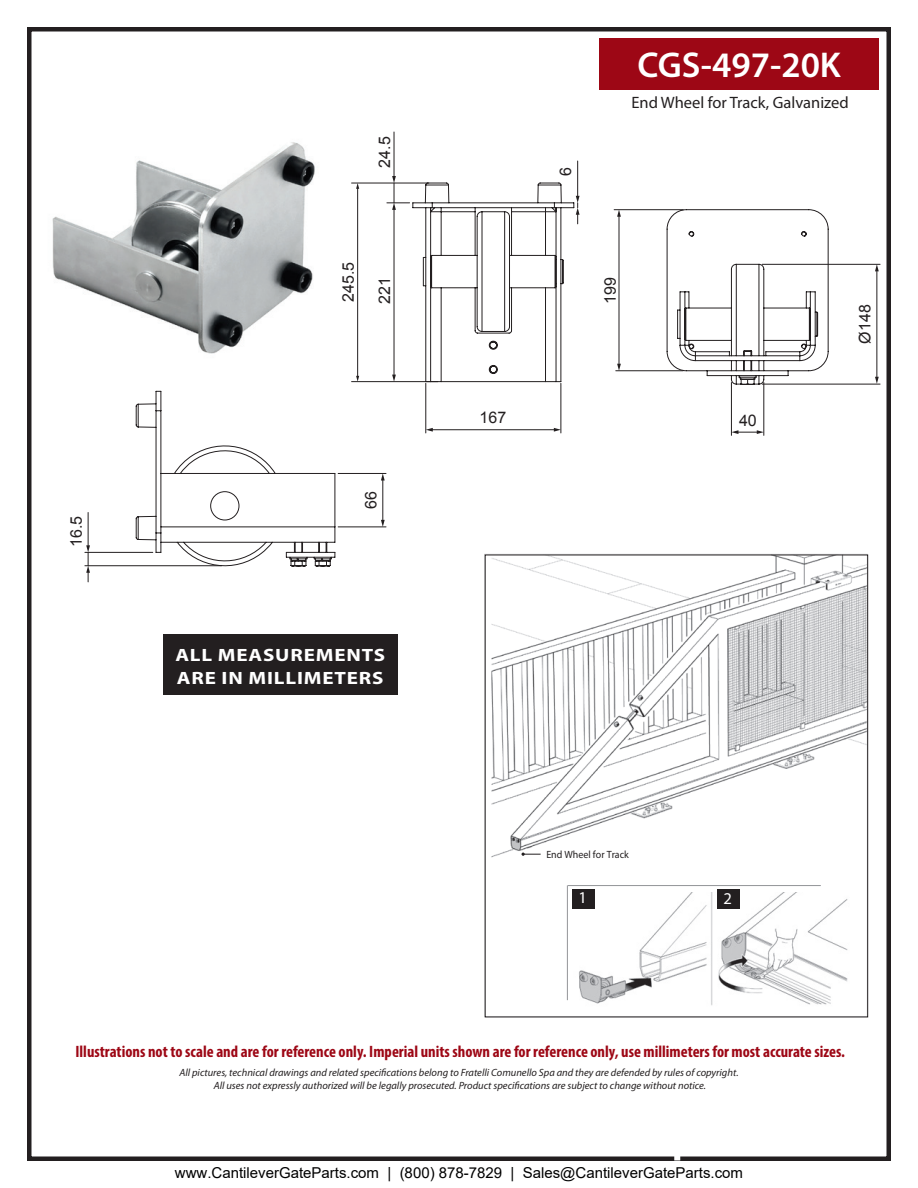
<style>
.page{position:relative;width:918px;height:1188px;background:#fff}
.page>*{position:absolute;margin:0;border:0;box-sizing:border-box;transform-origin:0 0}
.t1{font:600 36px "Myriad Pro";color:#fff}
.t2{font:700 17.85px/22.5px "Myriad Pro";letter-spacing:.04em;color:#fff;scale:1.18 1}
.t3{font:700 condensed 16.5px "Myriad Pro";color:#9d0715}
.t4{font:16.5px "Myriad Pro";color:#231f20}
.t5{font:16.5px "Myriad Pro";color:#fff}
.t6{font:16.05px "Arial";color:#231f20}
.t7{font:15px "Arial";color:#000}
.t8{font:italic 10.5px/12.6px "Myriad Pro";color:#231f20;text-align:center}
.t9{font:10.5px "Myriad Pro";color:#231f20;scale:.95 1}
</style>
<div class="page">
<div style="left:27px;top:27px;width:864px;height:1134px;border:4px solid #231f20"></div>
<div style="left:674px;top:1082px;width:6px;height:78px;background:#fff"></div>
<div style="left:599px;top:38px;width:280px;height:52px;background:#9d0715"></div>
<svg style="left:135px;top:391px;width:201px;height:176px"></svg>
<hr style="left:338px;top:527px;width:48px;height:1px;background:#231f20">
<hr style="left:338px;top:473px;width:48px;height:1px;background:#231f20">
<hr style="left:383px;top:479px;width:1px;height:42px;background:#231f20">
<svg style="left:381px;top:474px;width:4px;height:7px"></svg>
<svg style="left:381px;top:520px;width:4px;height:7px"></svg>
<hr style="left:85px;top:565px;width:137px;height:1px;background:#231f20">
<hr style="left:85px;top:552px;width:68px;height:1px;background:#231f20">
<hr style="left:88px;top:512px;width:1px;height:35px;background:#231f20">
<svg style="left:86px;top:545px;width:4px;height:37px"></svg>
<div style="left:163px;top:634px;width:235px;height:61px;background:#231f20"></div>
<img style="left:52px;top:142px;width:305px;height:212px">
<img style="left:491px;top:557px;width:375px;height:301px">
<img style="left:566px;top:892px;width:282px;height:114px">
<svg style="left:522px;top:853px;width:19px;height:3px"></svg>
<hr style="left:567px;top:885px;width:1px;height:115px;background:#939598">
<hr style="left:568px;top:885px;width:253px;height:1px;background:#939598">
<div style="left:572px;top:889px;width:22px;height:20px;background:#231f20"></div>
<div style="left:717px;top:889px;width:22px;height:20px;background:#231f20"></div>
<svg style="left:666px;top:209px;width:163px;height:176px"></svg>
<hr style="left:616px;top:370px;width:67px;height:1px;background:#231f20">
<hr style="left:619px;top:215px;width:1px;height:150px;background:#231f20">
<svg style="left:617px;top:210px;width:4px;height:7px"></svg>
<svg style="left:617px;top:364px;width:4px;height:7px"></svg>
<hr style="left:614px;top:209px;width:69px;height:1px;background:#231f20">
<hr style="left:762px;top:384px;width:118px;height:1px;background:#231f20">
<hr style="left:762px;top:264px;width:118px;height:1px;background:#231f20">
<hr style="left:877px;top:270px;width:1px;height:108px;background:#231f20">
<svg style="left:875px;top:264px;width:4px;height:7px"></svg>
<svg style="left:875px;top:377px;width:4px;height:7px"></svg>
<hr style="left:764px;top:382px;width:1px;height:53px;background:#231f20">
<hr style="left:731px;top:382px;width:1px;height:53px;background:#231f20">
<svg style="left:731px;top:430px;width:33px;height:4px"></svg>
<hr style="left:394px;top:132px;width:1px;height:45px;background:#231f20">
<hr style="left:352px;top:381px;width:86px;height:1px;background:#231f20">
<hr style="left:352px;top:183px;width:77px;height:1px;background:#231f20">
<hr style="left:357px;top:188px;width:1px;height:189px;background:#231f20">
<svg style="left:356px;top:183px;width:3px;height:6px"></svg>
<svg style="left:356px;top:376px;width:3px;height:6px"></svg>
<hr style="left:577px;top:161px;width:1px;height:36px;background:#231f20">
<svg style="left:387px;top:176px;width:193px;height:206px"></svg>
<hr style="left:426px;top:383px;width:1px;height:50px;background:#231f20">
<hr style="left:561px;top:383px;width:1px;height:50px;background:#231f20">
<hr style="left:432px;top:429px;width:123px;height:1px;background:#231f20">
<svg style="left:554px;top:428px;width:7px;height:4px"></svg>
<svg style="left:426px;top:428px;width:7px;height:4px"></svg>
<h3 class="t6" style="left:66px;top:547px;width:33px;rotate:-90deg">16.5</h3>
<h3 class="t6" style="left:374px;top:168px;width:33px;rotate:-90deg">24.5</h3>
<h3 class="t6" style="left:338px;top:302px;width:42px;rotate:-90deg">245.5</h3>
<h3 class="t6" style="left:374px;top:304px;width:28px;rotate:-90deg">221</h3>
<h3 class="t6" style="left:360px;top:509px;width:19px;rotate:-90deg">66</h3>
<h2 class="t2" style="left:175px;top:644px;width:179px">ALL MEASUREMENTS<br>ARE IN MILLIMETERS</h2>
<h3 class="t6" style="left:480px;top:407px;width:28px">167</h3>
<h3 class="t6" style="left:555px;top:176px;width:10px;rotate:-90deg">6</h3>
<h1 class="t1" style="left:638px;top:42px;width:205px">CGS-497-20K</h1>
<h3 class="t4" style="left:631px;top:93px;width:219px">End Wheel for Track, Galvanized</h3>
<h3 class="t6" style="left:600px;top:304px;width:28px;rotate:-90deg">199</h3>
<h3 class="t6" style="left:739px;top:410px;width:19px">40</h3>
<h3 class="t6" style="left:854px;top:344px;width:41px;rotate:-90deg">Ø148</h3>
<p class="t9" style="left:546px;top:848px;width:88px">End Wheel for Track</p>
<h3 class="t5" style="left:579px;top:887px;width:10px">1</h3>
<h3 class="t5" style="left:724px;top:889px;width:10px">2</h3>
<h3 class="t3" style="left:75px;top:1041px;width:771px">Illustrations not to scale and are for reference only. Imperial units shown are for reference only, use millimeters for most accurate sizes.</h3>
<p class="t8" style="left:179px;top:1066px;width:561px">All pictures, technical drawings and related specifications belong to Fratelli Comunello Spa and they are defended by rules of copyright.<br>All uses not expressly authorized will be legally prosecuted. Product specifications are subject to change without notice.</p>
<h3 class="t7" style="left:175px;top:1162px;width:570px">www.CantileverGateParts.com | (800) 878-7829 | Sales@CantileverGateParts.com</h3>
</div>
